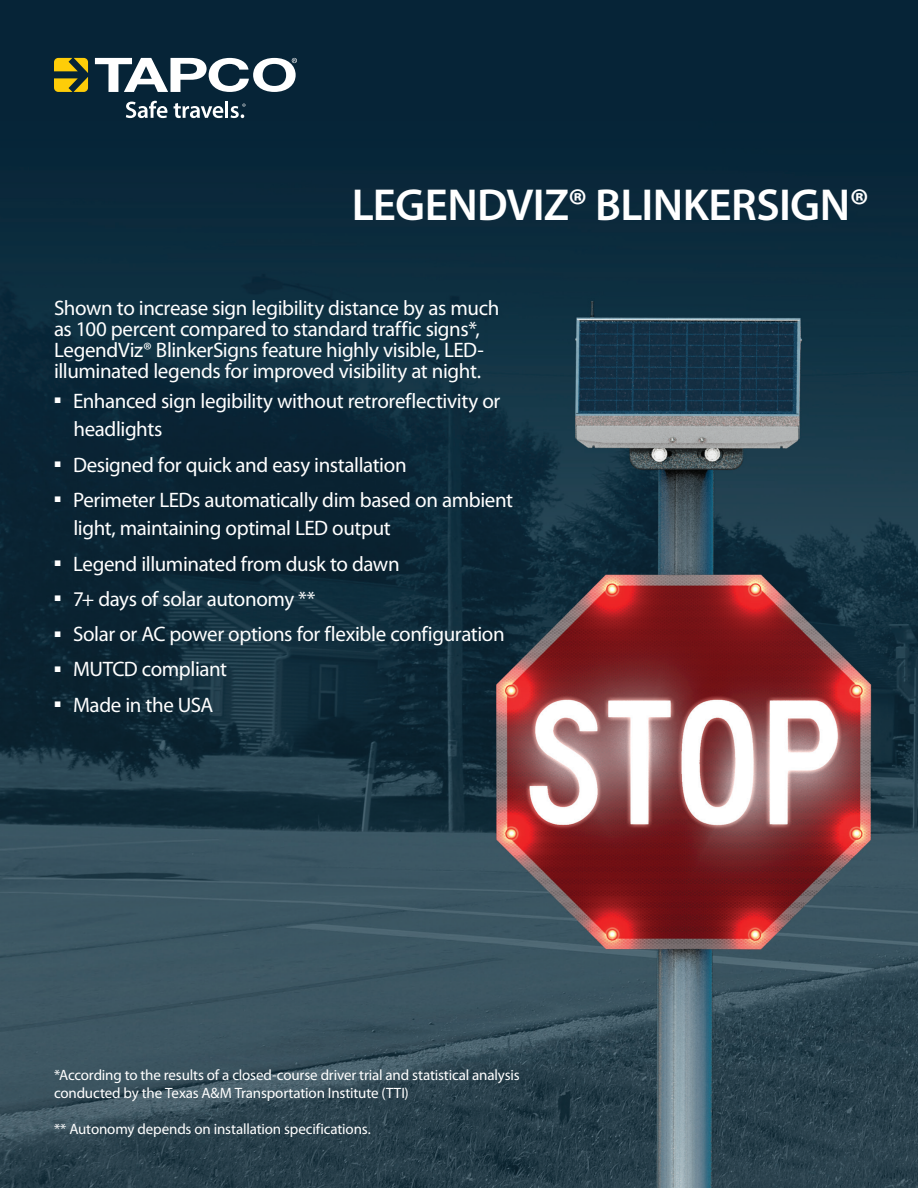
<style>
.page{position:relative;width:918px;height:1188px;background:#fff}
.page>*{position:absolute;margin:0;border:0;box-sizing:border-box;transform-origin:0 0}
.t1{font:600 45px "Myriad Pro";letter-spacing:-.01em;color:#fff}
.t2{font:21px/21px "Myriad Pro";letter-spacing:-.02em;color:#fff}
.t3{font:15px/18px "Myriad Pro";letter-spacing:-.01em;color:#fff}
</style>
<div class="page">
<img style="left:0;top:0;width:918px;height:1188px">
<svg style="left:54px;top:58px;width:34px;height:34px"></svg>
<svg style="left:126px;top:101px;width:41px;height:17px"></svg>
<svg style="left:95px;top:58px;width:202px;height:34px"></svg>
<svg style="left:174px;top:101px;width:72px;height:17px"></svg>
<h1 class="t1" style="left:352px;top:176px;width:519px">LEGENDVIZ® BLINKERSIGN®</h1>
<p class="t2" style="left:54px;top:297px;width:447px">Shown to increase sign legibility distance by as much as 100 percent compared to standard traffic signs*, LegendViz® BlinkerSigns feature highly visible, LED&shy;illuminated legends for improved visibility at night.</p>
<p class="t2" style="left:73px;top:386px;width:429px;line-height:28.5px;text-indent:-19px"><sup>■</sup> Enhanced sign legibility without retroreflectivity or headlights</p>
<p class="t2" style="left:54px;top:454px;width:354px"><sup>■</sup> Designed for quick and easy installation</p>
<p class="t2" style="left:73px;top:485px;width:441px;line-height:28.5px;text-indent:-19px"><sup>■</sup> Perimeter LEDs automatically dim based on ambient light, maintaining optimal LED output</p>
<p class="t2" style="left:54px;top:553px;width:347px"><sup>■</sup> Legend illuminated from dusk to dawn</p>
<p class="t2" style="left:54px;top:588px;width:263px"><sup>■</sup> 7+ days of solar autonomy **</p>
<p class="t2" style="left:54px;top:623px;width:452px"><sup>■</sup> Solar or AC power options for flexible configuration</p>
<p class="t2" style="left:54px;top:659px;width:175px"><sup>■</sup> MUTCD compliant</p>
<p class="t2" style="left:54px;top:694px;width:161px"><sup>■</sup> Made in the USA</p>
<p class="t3" style="left:54px;top:1066px;width:467px">*According to the results of a closed-course driver trial and statistical analysis conducted by the Texas A&amp;M Transportation Institute (TTI)</p>
<p class="t3" style="left:54px;top:1120px;width:318px">** Autonomy depends on installation specifications.</p>
</div>
